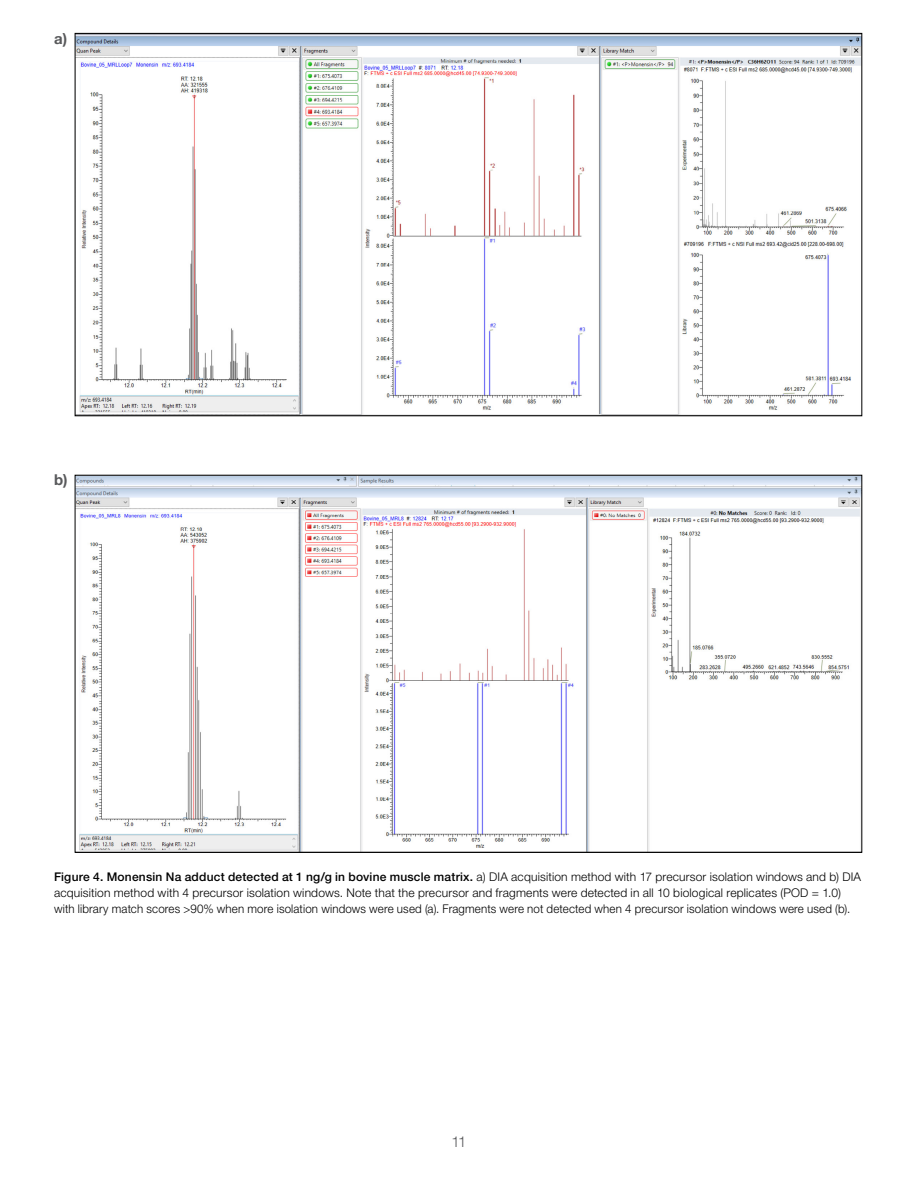
<style>
.page{position:relative;width:918px;height:1188px;background:#fff}
.page>*{position:absolute;margin:0;border:0;box-sizing:border-box;transform-origin:0 0}
.t1{font:700 15px "Helvetica Neue LTW1 G";color:#58595b}
.t2{font:300 15px "Helvetica Neue LTW1 G";color:#58595b}
.t3{font:300 12px/15.8px "Helvetica Neue LTW1 G";letter-spacing:.015em;color:#000}
.s1{font-weight:500}
</style>
<div class="page">
<img style="left:77px;top:35px;width:783px;height:379px">
<img style="left:77px;top:477px;width:783px;height:374px">
<p class="t1" style="left:54px;top:29px;width:15px">a)</p>
<p class="t1" style="left:54px;top:470px;width:15px">b)</p>
<p class="t3" style="left:54px;top:869px;width:809px"><span class="s1">Figure 4. Monensin Na adduct detected at 1 ng/g in bovine muscle matrix.</span> a) DIA acquisition method with 17 precursor isolation windows and b) DIA acquisition method with 4 precursor isolation windows. Note that the precursor and fragments were detected in all 10 biological replicates (POD = 1.0) with library match scores &gt;90% when more isolation windows were used (a). Fragments were not detected when 4 precursor isolation windows were used (b).</p>
<p class="t2" style="left:451px;top:1133px;width:17px">11</p>
</div>
